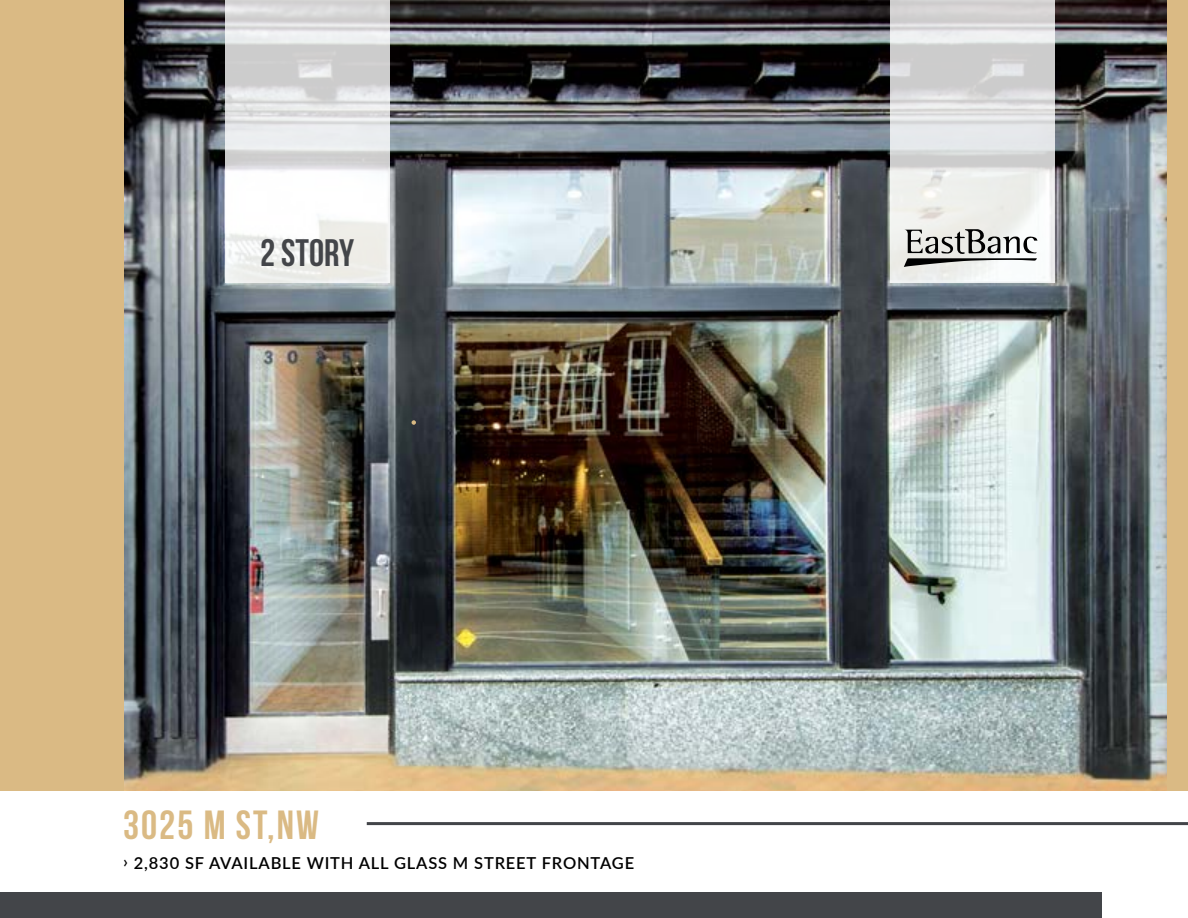
<style>
.page{position:relative;width:1188px;height:918px;background:#fff}
.page>*{position:absolute;margin:0;border:0;box-sizing:border-box;transform-origin:0 0}
.t1{font:700 40.5px "Bebas Neue";letter-spacing:.05em;color:#daba84}
.t2{font:700 38.1px "Bebas Neue";color:#434549}
.t3{font:600 16.5px "Lato";letter-spacing:.05em;color:#000}
</style>
<div class="page">
<div style="left:0;top:0;width:315px;height:791px;background:#daba84"></div>
<div style="left:1154px;top:0;width:34px;height:791px;background:#daba84"></div>
<div style="left:0;top:893px;width:1101px;height:25px;background:#434549"></div>
<img style="left:124px;top:0;width:1042px;height:791px">
<svg style="left:891px;top:0;width:164px;height:283px;background:#e0e1e1"></svg>
<svg style="left:412px;top:420px;width:4px;height:5px"></svg>
<svg style="left:904px;top:229px;width:133px;height:38px"></svg>
<hr style="left:367px;top:822px;width:821px;height:3px;background:#434549">
<svg style="left:225px;top:0;width:165px;height:283px;background:#e6e6e7"></svg>
<h2 class="t2" style="left:260px;top:232px;width:95px">2 STORY</h2>
<h1 class="t1" style="left:123px;top:803px;width:197px">3025 M ST,NW</h1>
<p class="t3" style="left:123px;top:851px;width:513px">› 2,830 SF AVAILABLE WITH ALL GLASS M STREET FRONTAGE</p>
</div>
